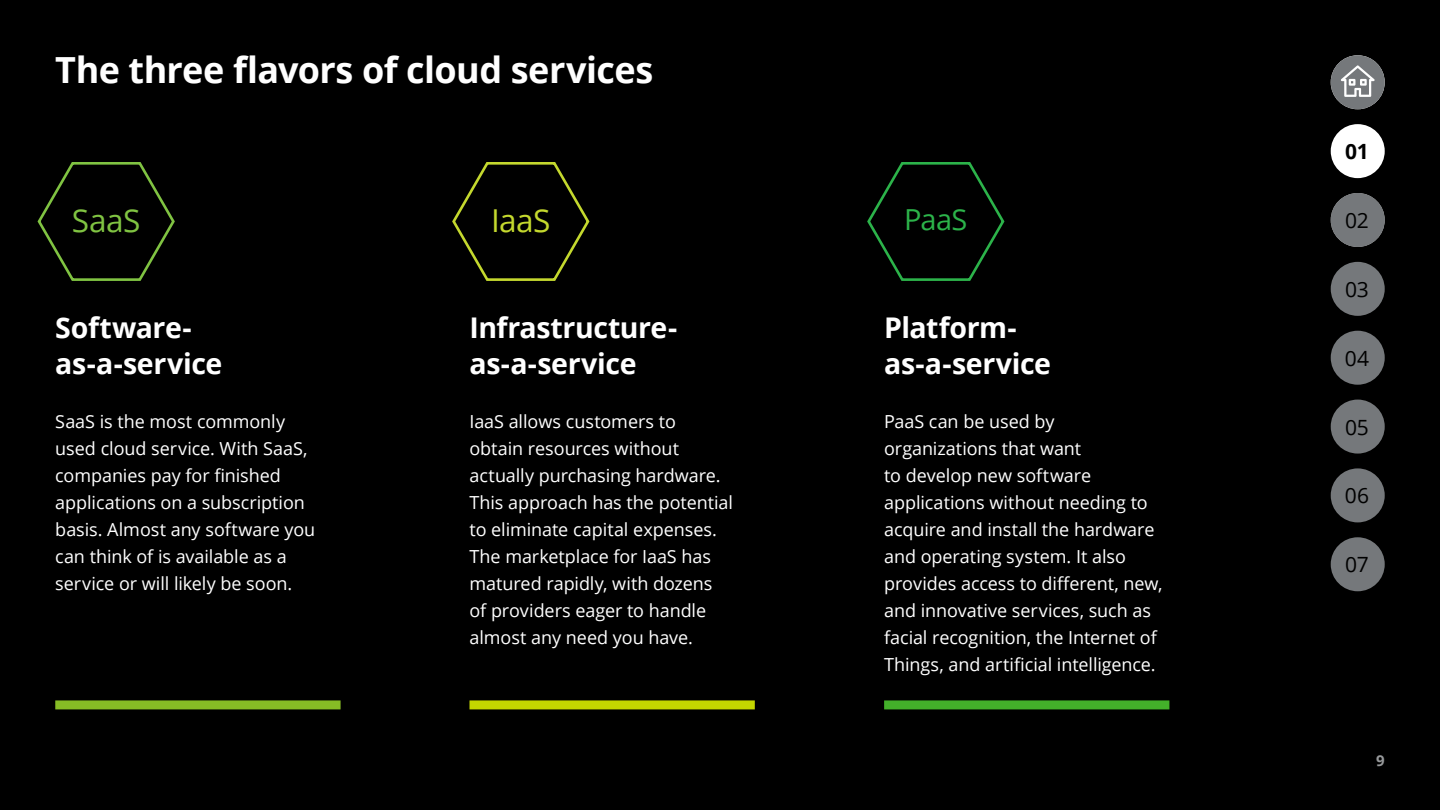
<style>
.page{position:relative;width:1440px;height:810px;background:#000}
.page>*{position:absolute;margin:0;border:0;box-sizing:border-box;transform-origin:0 0}
.t1{font:700 36px "Open Sans";letter-spacing:-.015em;color:#fff}
.t2{font:31.65px "Open Sans";color:#80c342}
.t3{font:31.65px "Open Sans";color:#c4d82e}
.t4{font:28.95px "Open Sans";color:#2cb34a}
.t5{font:700 28.5px/36px "Open Sans";letter-spacing:-.01em;color:#fff}
.t6{font:21px "Open Sans";letter-spacing:-.015em;color:#000}
.t7{font:700 21px "Open Sans";color:#000}
.t8{font:18px/27px "Open Sans";letter-spacing:-.005em;color:#fff}
.t9{font:700 15px "Open Sans";color:#97999b}
</style>
<div class="page">
<div style="left:1331px;top:537px;width:54px;height:54px;background:#75787b;border-radius:50%"></div>
<div style="left:1331px;top:468px;width:54px;height:54px;background:#75787b;border-radius:50%"></div>
<div style="left:1331px;top:400px;width:54px;height:54px;background:#75787b;border-radius:50%"></div>
<div style="left:1331px;top:331px;width:54px;height:54px;background:#75787b;border-radius:50%"></div>
<div style="left:1331px;top:124px;width:54px;height:54px;background:#fff;border-radius:50%"></div>
<svg style="left:1331px;top:55px;width:54px;height:54px"></svg>
<div style="left:1331px;top:262px;width:54px;height:54px;background:#75787b;border-radius:50%"></div>
<div style="left:1331px;top:193px;width:54px;height:54px;background:#75787b;border-radius:50%"></div>
<div style="left:55px;top:700px;width:286px;height:9px;background:#86bc25"></div>
<div style="left:470px;top:700px;width:285px;height:9px;background:#c4d600"></div>
<div style="left:884px;top:700px;width:285px;height:9px;background:#43b02a"></div>
<svg style="left:37px;top:162px;width:138px;height:119px"></svg>
<svg style="left:452px;top:162px;width:138px;height:119px"></svg>
<svg style="left:867px;top:162px;width:138px;height:119px"></svg>
<h1 class="t1" style="left:55px;top:44px;width:600px">The three flavors of cloud services</h1>
<h2 class="t2" style="left:72px;top:199px;width:70px">SaaS</h2>
<h2 class="t3" style="left:491px;top:199px;width:61px">IaaS</h2>
<h3 class="t4" style="left:904px;top:200px;width:65px">PaaS</h3>
<h3 class="t5" style="left:55px;top:309px;width:169px">Software&shy;as-a-service</h3>
<p class="t8" style="left:55px;top:407px;width:262px">SaaS is the most commonly used cloud service. With SaaS, companies pay for finished applications on a subscription basis. Almost any software you can think of is available as a service or will likely be soon.</p>
<h3 class="t5" style="left:470px;top:309px;width:209px">Infrastructure&shy;as-a-service</h3>
<p class="t8" style="left:470px;top:407px;width:265px">IaaS allows customers to obtain resources without actually purchasing hardware.<br>This approach has the potential to eliminate capital expenses.<br>The marketplace for IaaS has matured rapidly, with dozens of providers eager to handle almost any need you have.</p>
<h3 class="t5" style="left:884px;top:309px;width:169px">Platform&shy;as-a-service</h3>
<p class="t8" style="left:884px;top:407px;width:280px">PaaS can be used by organizations that want<br>to develop new software applications without needing to acquire and install the hardware and operating system. It also provides access to different, new, and innovative services, such as facial recognition, the Internet of<br>Things, and artificial intelligence.</p>
<p class="t7" style="left:1345px;top:137px;width:25px">01</p>
<p class="t6" style="left:1345px;top:206px;width:25px">02</p>
<p class="t6" style="left:1345px;top:275px;width:25px">03</p>
<p class="t6" style="left:1345px;top:344px;width:26px">04</p>
<p class="t6" style="left:1345px;top:413px;width:25px">05</p>
<p class="t6" style="left:1345px;top:481px;width:26px">06</p>
<p class="t6" style="left:1345px;top:550px;width:25px">07</p>
<p class="t9" style="left:1376px;top:750px;width:10px">9</p>
</div>
